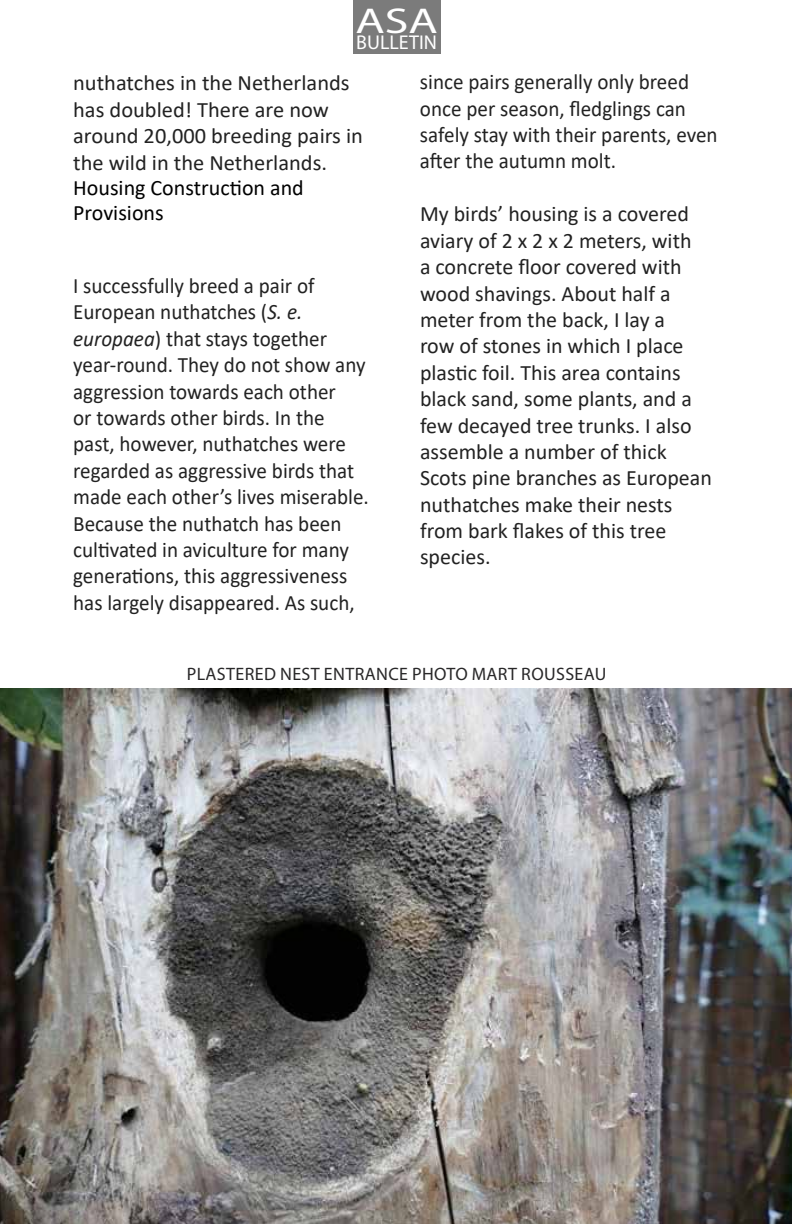
<style>
.page{position:relative;width:792px;height:1224px;background:#fff}
.page>*{position:absolute;margin:0;border:0;box-sizing:border-box;transform-origin:0 0}
.t1{font:36px "Myriad Pro";color:#fff;scale:1.33 1}
.t2{font:22px/26.4px "Calibri";color:#222;scale:.96 1}
.t3{font:22px/26.4px "Calibri";color:#222}
.t4{font:22px/25.2px "Calibri";color:#000}
.t5{font:20px "Myriad Pro";color:#fff}
.t6{font:18px "Myriad Pro";letter-spacing:.02em;color:#292829}
.s1{font-style:italic}
</style>
<div class="page">
<div style="left:353px;top:0;width:88px;height:53px;background:#7b7b7b"></div>
<img style="left:0;top:688px;width:792px;height:536px">
<h1 class="t1" style="left:355px;top:-1px;width:63px">ASA</h1>
<p class="t5" style="left:356px;top:30px;width:82px">BULLETIN</p>
<p class="t3" style="left:73px;top:69px;width:291px">nuthatches in the Netherlands has doubled! There are now around 20,000 breeding pairs in the wild in the Netherlands.</p>
<p class="t4" style="left:73px;top:174px;width:232px">Housing Construction and<br>Provisions</p>
<p class="t2" style="left:420px;top:68px;width:312px">since pairs generally only breed once per season, fledglings can safely stay with their parents, even after the autumn molt.</p>
<p class="t3" style="left:420px;top:200px;width:294px">My birds’ housing is a covered aviary of 2 x 2 x 2 meters, with<br>a concrete floor covered with wood shavings. About half a meter from the back, I lay a<br>row of stones in which I place plastic foil. This area contains black sand, some plants, and a few decayed tree trunks. I also assemble a number of thick<br>Scots pine branches as European nuthatches make their nests from bark flakes of this tree species.</p>
<p class="t2" style="left:73px;top:272px;width:310px">I successfully breed a pair of<br>European nuthatches (<span class="s1">S. e. europaea</span>) that stays together year-round. They do not show any aggression towards each other<br>or towards other birds. In the past, however, nuthatches were regarded as aggressive birds that made each other’s lives miserable.<br>Because the nuthatch has been cultivated in aviculture for many generations, this aggressiveness has largely disappeared. As such,</p>
<p class="t6" style="left:187px;top:662px;width:421px">PLASTERED NEST ENTRANCE PHOTO MART ROUSSEAU</p>
</div>
